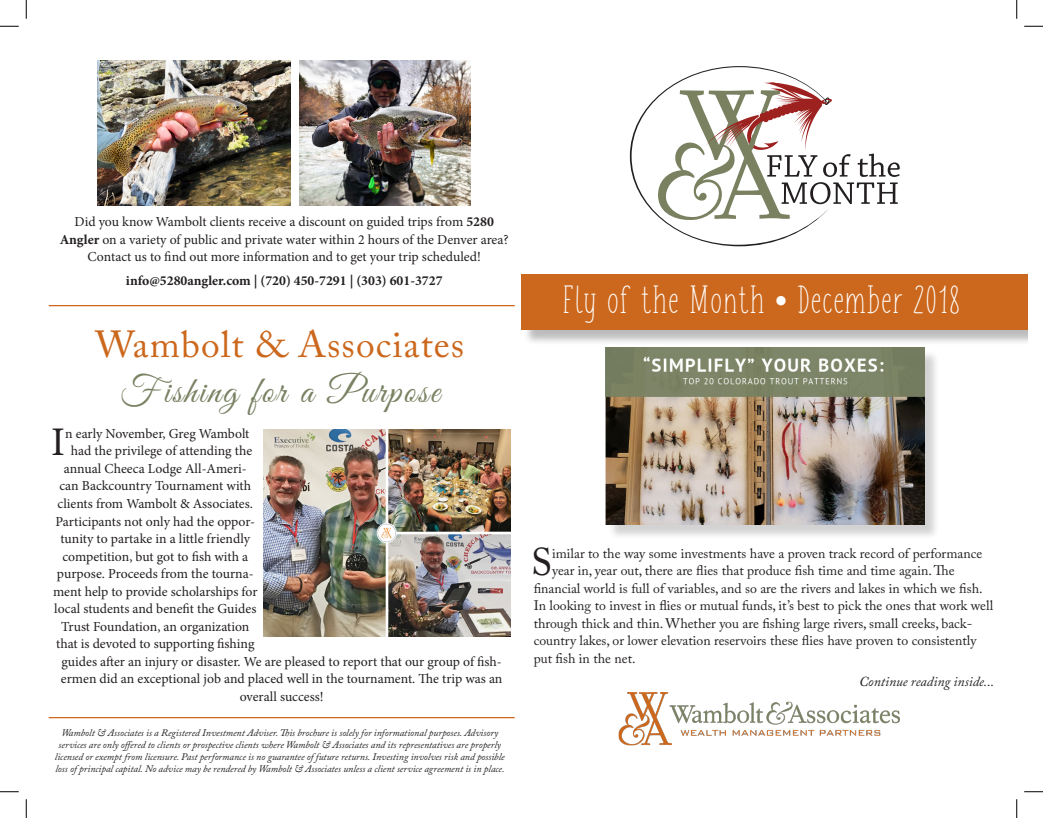
<style>
.page{position:relative;width:1043px;height:818px;background:#fff}
.page>*{position:absolute;margin:0;border:0;box-sizing:border-box;transform-origin:0 0}
.t1{font:40.62px "Minion Pro";color:#231f20}
.t2{font:38.38px "Adobe Caslon Pro";color:#231f20}
.t3{font:37.5px "FISH&CHIPS";color:#fff}
.t4{font:37.5px "Adobe Caslon Pro";letter-spacing:.03em;color:#cc681d}
.t5{font:37.5px "Great Vibes";letter-spacing:.06em;color:#798263}
.t6{font:13.75px/17.5px "Minion Pro";letter-spacing:-.005em;color:#231f20;text-align:center}
.t7{font:13.75px "Adobe Caslon Pro";color:#231f20}
.t8{font:700 13.75px "Minion Pro";color:#231f20}
.t9{font:italic 13.75px "Adobe Caslon Pro";color:#231f20}
.t10{font:italic 10px/12px "Adobe Caslon Pro";color:#231f20;text-align:center}
.s1{font-weight:700}
.s2{font-family:"Times New Roman"}
</style>
<div class="page">
<img style="left:619px;top:692px;width:280px;height:53px">
<div style="left:523px;top:276px;width:505px;height:70px;background:#231f20;opacity:.3"></div>
<div style="left:521px;top:274px;width:507px;height:56px;background:#cc681d"></div>
<svg style="left:630px;top:66px;width:185px;height:180px"></svg>
<svg style="left:656px;top:82px;width:243px;height:139px"></svg>
<div style="left:607px;top:349px;width:332px;height:191px;background:#231f20;opacity:.2"></div>
<img style="left:605px;top:348px;width:319px;height:176px">
<hr style="left:49px;top:717px;width:465px;height:1px;background:#cc681d">
<img style="left:97px;top:60px;width:193px;height:145px">
<img style="left:299px;top:60px;width:171px;height:145px">
<img style="left:263px;top:429px;width:247px;height:207px">
<hr style="left:49px;top:305px;width:466px;height:1px;background:#cc681d">
<svg style="left:0;top:25px;width:19px;height:2px"></svg>
<svg style="left:1024px;top:25px;width:18px;height:2px"></svg>
<svg style="left:0;top:791px;width:19px;height:1px"></svg>
<svg style="left:1024px;top:791px;width:18px;height:1px"></svg>
<svg style="left:25px;top:0;width:2px;height:19px"></svg>
<svg style="left:25px;top:799px;width:2px;height:19px"></svg>
<svg style="left:1016px;top:0;width:1px;height:19px"></svg>
<svg style="left:1016px;top:799px;width:1px;height:19px"></svg>
<p class="t6" style="left:60px;top:213px;width:450px">Did you know Wambolt clients receive a discount on guided trips from <span class="s1">5280<br>Angler</span> on a variety of public and private water within 2 hours of the Denver area?<br>Contact us to find out more information and to get your trip scheduled!</p>
<p class="t8" style="left:126px;top:270px;width:318px">info@5280angler.com | (720) 450-7291 | (303) 601-3727</p>
<p class="t4" style="left:95px;top:322px;width:370px">Wambolt &amp; Associates</p>
<p class="t5" style="left:120px;top:370px;width:321px">Fishing for a Purpose</p>
<p class="t1" style="left:51px;top:415px;width:15px">I</p>
<p class="t6" style="left:65px;top:425px;width:186px">n early November, Greg Wambolt</p>
<p class="t6" style="left:71px;top:442px;width:183px">had the privilege of attending the</p>
<p class="t6" style="left:64px;top:460px;width:185px">annual Cheeca Lodge All-Ameri-</p>
<p class="t6" style="left:59px;top:477px;width:193px">can Backcountry Tournament with</p>
<p class="t6" style="left:58px;top:495px;width:197px">clients from Wambolt &amp; Associates.</p>
<p class="t6" style="left:55px;top:512px;width:201px">Participants not only had the oppor-</p>
<p class="t6" style="left:61px;top:530px;width:191px">tunity to partake in a little friendly</p>
<p class="t6" style="left:62px;top:547px;width:187px">competition, but got to fish with a</p>
<p class="t6" style="left:57px;top:565px;width:198px">purpose. Proceeds from the tourna-</p>
<p class="t6" style="left:53px;top:582px;width:206px">ment help to provide scholarships for</p>
<p class="t6" style="left:54px;top:600px;width:204px">local students and benefit the Guides</p>
<p class="t6" style="left:61px;top:617px;width:190px">Trust Foundation, an organization</p>
<p class="t6" style="left:56px;top:635px;width:200px">that is devoted to supporting fishing</p>
<p class="t6" style="left:62px;top:652px;width:442px">guides after an injury or disaster. We are pleased to report that our group of fish-</p>
<p class="t6" style="left:61px;top:670px;width:443px">ermen did an exceptional job and placed well in the tournament. The trip was an</p>
<p class="t6" style="left:240px;top:687px;width:85px">overall success!</p>
<p class="t10" style="left:55px;top:726px;width:451px">Wambolt &amp; Associates is a Registered Investment Adviser. This brochure is solely for informational purposes. Advisory services are only offered to clients or prospective clients where Wambolt &amp; Associates and its representatives are properly licensed or exempt from licensure. Past performance is no guarantee of future returns. Investing involves risk and possible loss of principal capital. No advice may be rendered by Wambolt &amp; Associates unless a client service agreement is in place.</p>
<p class="t3" style="left:562px;top:282px;width:400px">Fly of the Month <span class="s2">•</span> December 2018</p>
<p class="t2" style="left:531px;top:539px;width:23px">S</p>
<p class="t7" style="left:552px;top:545px;width:431px">imilar to the way some investments have a proven track record of performance</p>
<p class="t7" style="left:552px;top:562px;width:404px">year in, year out, there are flies that produce fish time and time again. The</p>
<p class="t7" style="left:533px;top:580px;width:450px">financial world is full of variables, and so are the rivers and lakes in which we fish.</p>
<p class="t7" style="left:533px;top:597px;width:461px">In looking to invest in flies or mutual funds, it’s best to pick the ones that work well</p>
<p class="t7" style="left:533px;top:615px;width:440px">through thick and thin. Whether you are fishing large rivers, small creeks, back-</p>
<p class="t7" style="left:533px;top:632px;width:444px">country lakes, or lower elevation reservoirs these flies have proven to consistently</p>
<p class="t7" style="left:533px;top:650px;width:103px">put fish in the net.</p>
<p class="t9" style="left:859px;top:673px;width:137px">Continue reading inside...</p>
</div>
